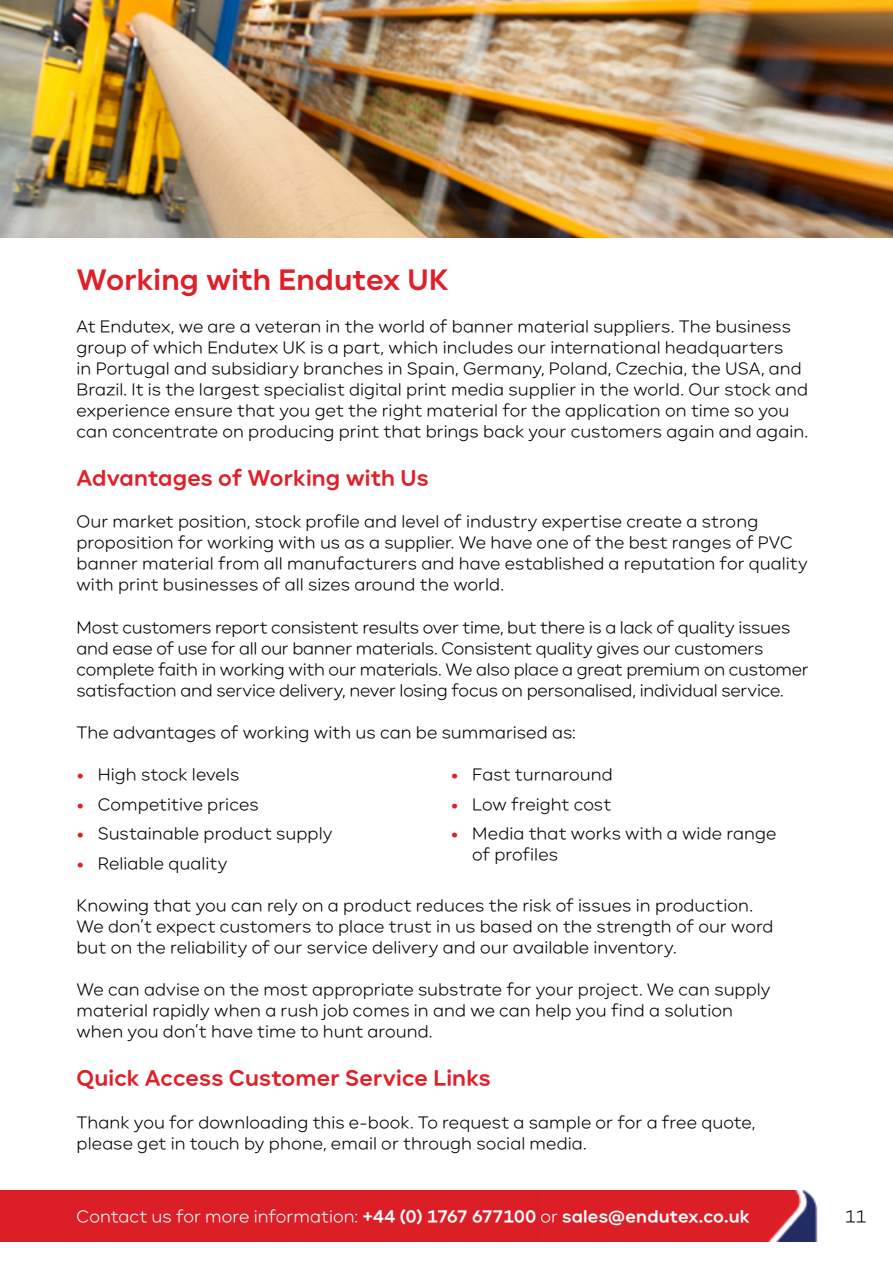
<style>
.page{position:relative;width:893px;height:1263px;background:#fff}
.page>*{position:absolute;margin:0;border:0;box-sizing:border-box;transform-origin:0 0}
.t1{font:700 27.75px "Carmen Sans";letter-spacing:.005em;color:#e11f29}
.t2{font:700 21px "Carmen Sans";letter-spacing:.005em;color:#e11f29}
.t3{font:300 16.5px/21px "Carmen Sans";color:#000}
.t4{font:700 16.5px "Carmen Sans";letter-spacing:.01em;color:#fff}
.s1{font-weight:800;color:#e11f29}
.s2{font-weight:300}
</style>
<div class="page">
<img style="left:538px;top:1191px;width:280px;height:51px">
<div style="left:0;top:1191px;width:538px;height:51px;background:#dc1e27"></div>
<img style="left:0;top:0;width:893px;height:238px">
<h1 class="t1" style="left:77px;top:261px;width:373px">Working with Endutex UK</h1>
<p class="t3" style="left:77px;top:315px;width:733px">At Endutex, we are a veteran in the world of banner material suppliers. The business group of which Endutex UK is a part, which includes our international headquarters<br>in Portugal and subsidiary branches in Spain, Germany, Poland, Czechia, the USA, and Brazil. It is the largest specialist digital print media supplier in the world. Our stock and experience ensure that you get the right material for the application on time so you can concentrate on producing print that brings back your customers again and again.</p>
<p class="t2" style="left:77px;top:464px;width:354px">Advantages of Working with Us</p>
<p class="t3" style="left:77px;top:511px;width:733px">Our market position, stock profile and level of industry expertise create a strong proposition for working with us as a supplier. We have one of the best ranges of PVC banner material from all manufacturers and have established a reputation for quality with print businesses of all sizes around the world.</p>
<p class="t3" style="left:77px;top:616px;width:734px">Most customers report consistent results over time, but there is a lack of quality issues and ease of use for all our banner materials. Consistent quality gives our customers complete faith in working with our materials. We also place a great premium on customer satisfaction and service delivery, never losing focus on personalised, individual service.</p>
<p class="t3" style="left:77px;top:722px;width:501px">The advantages of working with us can be summarised as:</p>
<p class="t3" style="left:77px;top:764px;width:164px"><span class="s1">•</span> High stock levels</p>
<p class="t3" style="left:77px;top:793px;width:184px"><span class="s1">•</span> Competitive prices</p>
<p class="t3" style="left:77px;top:823px;width:257px"><span class="s1">•</span> Sustainable product supply</p>
<p class="t3" style="left:77px;top:852px;width:152px"><span class="s1">•</span> Reliable quality</p>
<p class="t3" style="left:451px;top:764px;width:163px"><span class="s1">•</span> Fast turnaround</p>
<p class="t3" style="left:451px;top:793px;width:162px"><span class="s1">•</span> Low freight cost</p>
<p class="t3" style="left:472px;top:823px;width:306px;text-indent:-21px"><span class="s1">•</span> Media that works with a wide range of profiles</p>
<p class="t3" style="left:77px;top:895px;width:699px">Knowing that you can rely on a product reduces the risk of issues in production.<br>We don’t expect customers to place trust in us based on the strength of our word but on the reliability of our service delivery and our available inventory.</p>
<p class="t3" style="left:77px;top:979px;width:696px">We can advise on the most appropriate substrate for your project. We can supply material rapidly when a rush job comes in and we can help you find a solution when you don’t have time to hunt around.</p>
<p class="t2" style="left:77px;top:1064px;width:416px">Quick Access Customer Service Links</p>
<p class="t3" style="left:77px;top:1111px;width:680px">Thank you for downloading this e-book. To request a sample or for a free quote, please get in touch by phone, email or through social media.</p>
<p class="t4" style="left:77px;top:1205px;width:675px"><span class="s2">Contact us for more information:</span> +44 (0) 1767 677100 <span class="s2">or</span> sales@endutex.co.uk</p>
<p class="t3" style="left:845px;top:1206px;width:23px">11</p>
</div>
